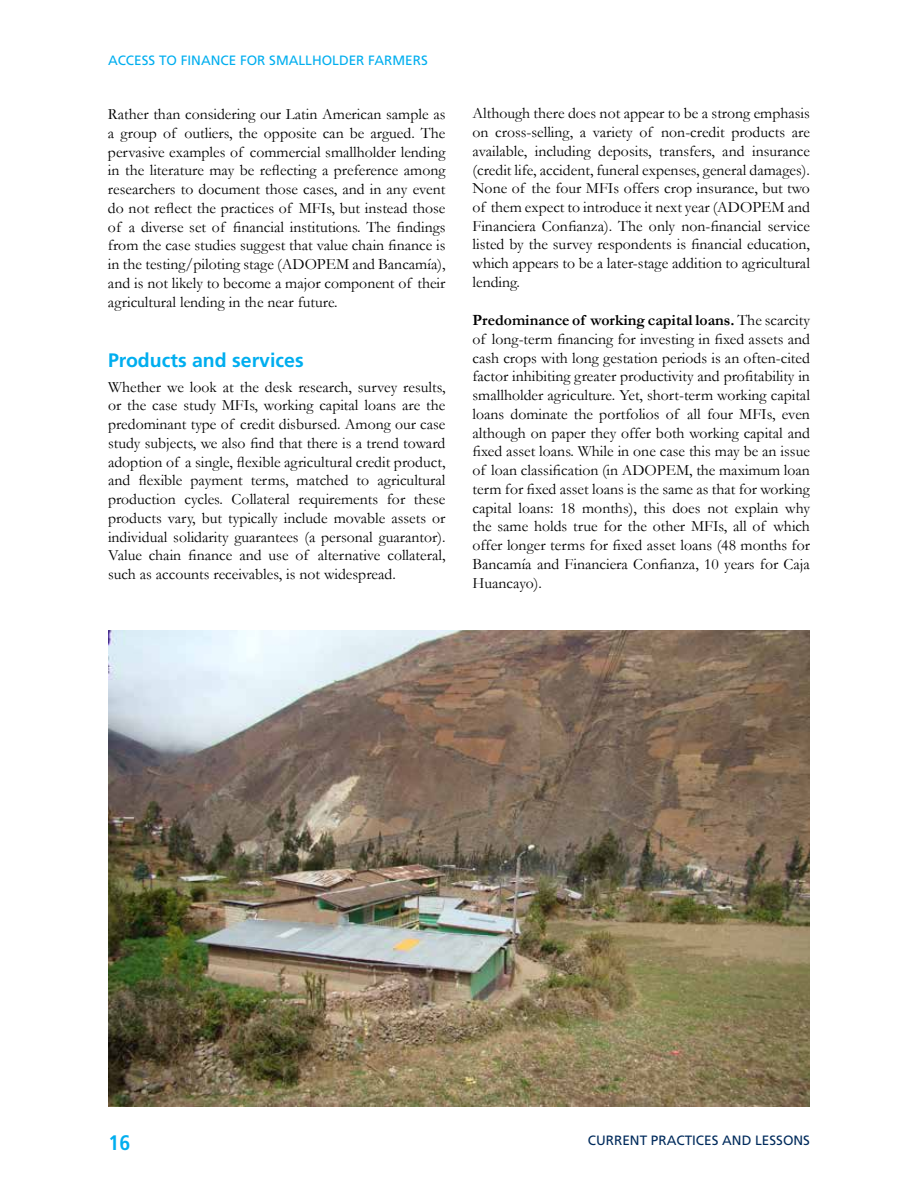
<style>
.page{position:relative;width:918px;height:1188px;background:#fff}
.page>*{position:absolute;margin:0;border:0;box-sizing:border-box;transform-origin:0 0}
.t1{font:700 condensed 21px "Frutiger LT Std";color:#00aeef}
.t2{font:700 19.5px "Frutiger LT Std";color:#00aeef}
.t3{font:15.75px/18.8px "Garamond";color:#000;text-align:justify}
.t4{font:13.5px "Frutiger LT Std";color:#00aeef}
.t5{font:13.5px "Frutiger LT Std";color:#002b5c}
.s1{font-weight:700}
</style>
<div class="page">
<img style="left:108px;top:630px;width:702px;height:477px">
<p class="t4" style="left:108px;top:52px;width:321px">ACCESS TO FINANCE FOR SMALLHOLDER FARMERS</p>
<p class="t3" style="left:108px;top:105px;width:339px">Rather than considering our Latin American sample as a group of outliers, the opposite can be argued. The pervasive examples of commercial smallholder lending in the literature may be reflecting a preference among researchers to document those cases, and in any event do not reflect the practices of MFIs, but instead those of a diverse set of financial institutions. The findings from the case studies suggest that value chain finance is in the testing/piloting stage (ADOPEM and Bancamía), and is not likely to become a major component of their agricultural lending in the near future.</p>
<p class="t2" style="left:108px;top:349px;width:197px">Products and services</p>
<p class="t3" style="left:108px;top:377px;width:339px">Whether we look at the desk research, survey results, or the case study MFIs, working capital loans are the predominant type of credit disbursed. Among our case study subjects, we also find that there is a trend toward adoption of a single, flexible agricultural credit product, and flexible payment terms, matched to agricultural production cycles. Collateral requirements for these products vary, but typically include movable assets or individual solidarity guarantees (a personal guarantor).<br>Value chain finance and use of alternative collateral, such as accounts receivables, is not widespread.</p>
<p class="t3" style="left:472px;top:104px;width:339px">Although there does not appear to be a strong emphasis on cross-selling, a variety of non-credit products are available, including deposits, transfers, and insurance (credit life, accident, funeral expenses, general damages).<br>None of the four MFIs offers crop insurance, but two of them expect to introduce it next year (ADOPEM and Financiera Confianza). The only non-financial service listed by the survey respondents is financial education, which appears to be a later-stage addition to agricultural lending.</p>
<p class="t3" style="left:472px;top:310px;width:339px"><span class="s1">Predominance of working capital loans.</span> The scarcity of long-term financing for investing in fixed assets and cash crops with long gestation periods is an often-cited factor inhibiting greater productivity and profitability in smallholder agriculture. Yet, short-term working capital loans dominate the portfolios of all four MFIs, even although on paper they offer both working capital and fixed asset loans. While in one case this may be an issue of loan classification (in ADOPEM, the maximum loan term for fixed asset loans is the same as that for working capital loans: 18 months), this does not explain why the same holds true for the other MFIs, all of which offer longer terms for fixed asset loans (48 months for Bancamía and Financiera Confianza, 10 years for Caja Huancayo).</p>
<h1 class="t1" style="left:108px;top:1130px;width:23px">16</h1>
<p class="t5" style="left:588px;top:1132px;width:224px">CURRENT PRACTICES AND LESSONS</p>
</div>
